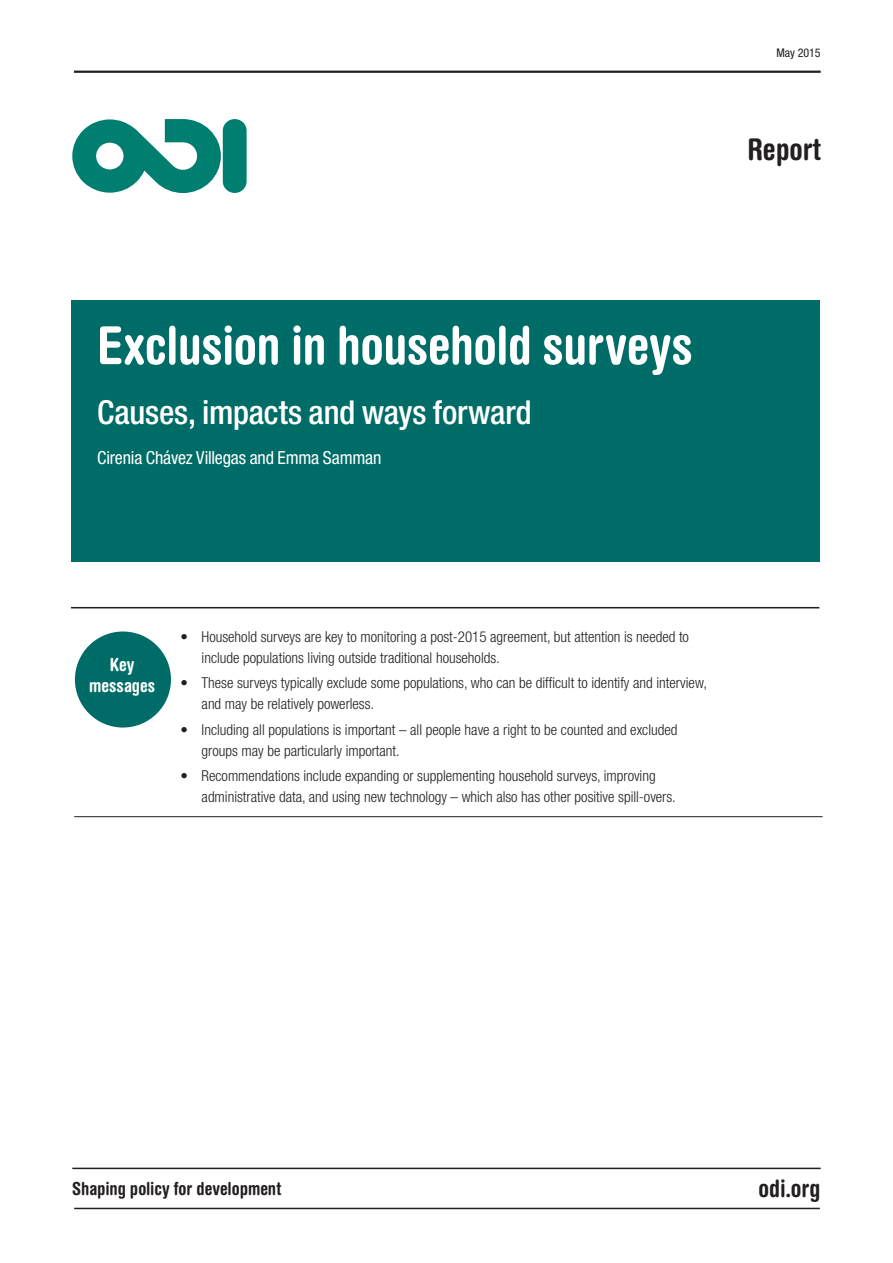
<style>
.page{position:relative;width:893px;height:1263px;background:#fff}
.page>*{position:absolute;margin:0;border:0;box-sizing:border-box;transform-origin:0 0}
.t1{font:700 condensed 52.5px "Helvetica Rounded LT Std";letter-spacing:-.01em;color:#fff}
.Subtitle{font:500 condensed 33px "Helvetica Neue LT Std";letter-spacing:-.005em;color:#fff}
.Series_name_black{font:700 condensed 30px "Helvetica Rounded LT Std";color:#231f20}
.Cover_url{font:700 condensed 24px "Helvetica Rounded LT Std";letter-spacing:-.005em;color:#231f20}
.Authors{font:condensed 18px "Helvetica Neue LT Std";letter-spacing:-.01em;color:#fff}
.Cover_strapline{font:700 condensed 18px "Helvetica Rounded LT Std";letter-spacing:-.005em;color:#231f20}
.t2{font:700 condensed 18px/21px "Helvetica Rounded LT Std";letter-spacing:.005em;color:#fff;text-align:center}
.t3{font:300 condensed 15px/21px "Helvetica Neue LT Std";color:#231f20}
.Date_black{font:condensed 12px "Helvetica Neue LT Std";color:#231f20}
</style>
<div class="page">
<hr style="left:74px;top:71px;width:747px;height:2px;background:#231f20">
<hr style="left:74px;top:816px;width:749px;height:1px;background:#231f20">
<div style="left:75px;top:631px;width:96px;height:96px;background:#006c67;border-radius:50%"></div>
<hr style="left:71px;top:607px;width:748px;height:1px;background:#231f20">
<hr style="left:74px;top:1208px;width:746px;height:1px;background:#231f20">
<hr style="left:72px;top:1167px;width:749px;height:2px;background:#231f20">
<svg style="left:72px;top:119px;width:149px;height:74px"></svg>
<div style="left:223px;top:119px;width:24px;height:74px;background:#007f71;border-radius:12px"></div>
<div style="left:72px;top:300px;width:748px;height:261px;background:#006c67"></div>
<p class="Date_black" style="left:776px;top:46px;width:46px">May 2015</p>
<p class="Series_name_black" style="left:747px;top:131px;width:75px">Report</p>
<p class="t1" style="left:97px;top:313px;width:597px">Exclusion in household surveys</p>
<p class="Subtitle" style="left:97px;top:393px;width:436px">Causes, impacts and ways forward</p>
<p class="Authors" style="left:97px;top:447px;width:286px">Cirenia Chávez Villegas and Emma Samman</p>
<p class="t2" style="left:89px;top:654px;width:68px">Key messages</p>
<p class="t3" style="left:202px;top:626px;width:489px;text-indent:-21px">• Household surveys are key to monitoring a post-2015 agreement, but attention is needed to include populations living outside traditional households.</p>
<p class="t3" style="left:202px;top:672px;width:507px;text-indent:-21px">• These surveys typically exclude some populations, who can be difficult to identify and interview, and may be relatively powerless.</p>
<p class="t3" style="left:202px;top:719px;width:477px;text-indent:-21px">• Including all populations is important – all people have a right to be counted and excluded groups may be particularly important.</p>
<p class="t3" style="left:202px;top:765px;width:476px;text-indent:-21px">• Recommendations include expanding or supplementing household surveys, improving administrative data, and using new technology – which also has other positive spill-overs.</p>
<p class="Cover_strapline" style="left:72px;top:1177px;width:210px">Shaping policy for development</p>
<p class="Cover_url" style="left:759px;top:1174px;width:64px">odi.org</p>
</div>
